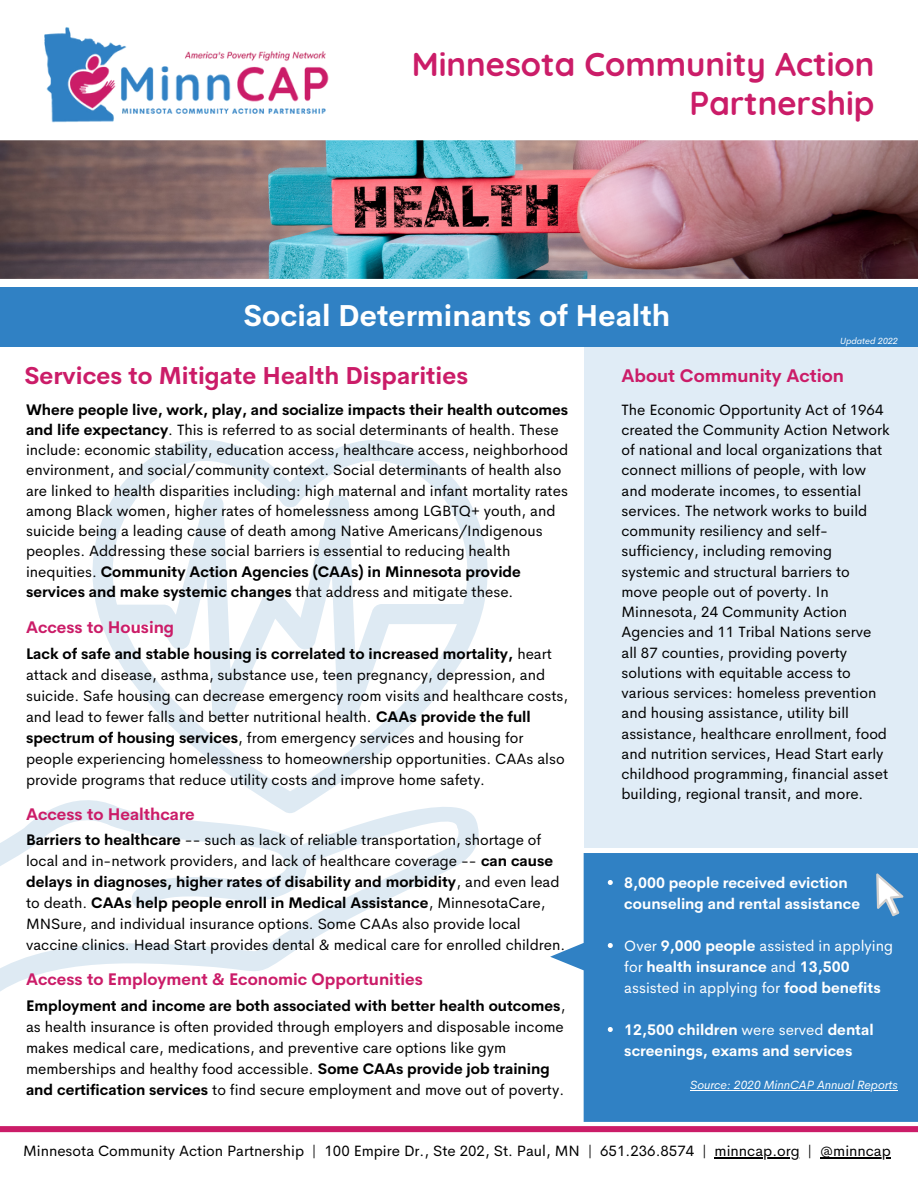
<style>
.page{position:relative;width:918px;height:1188px;background:#fff}
.page>*{position:absolute;margin:0;border:0;box-sizing:border-box;transform-origin:0 0}
.t1{font:700 33px/38.2px "Quicksand";color:#cb1c68;text-align:right}
.t2{font:700 29.7px "Cerebri Sans";color:#fff}
.t3{font:700 24px "Cerebri Sans";color:#cb1c68}
.t4{font:700 18px "Cerebri Sans";color:#cb1c68}
.t5{font:700 16.5px "Cerebri Sans";color:#cb1c68}
.t6{font:15px/20.2px "Cerebri Sans";color:#000}
.t7{font:700 15px/21px "Cerebri Sans";color:#fff}
.t8{font:15px/21px "Cerebri Sans";color:#fff}
.t9{font:700 15px "Cerebri Sans";color:#000}
.t10{font:italic 12px "Cerebri Sans";color:#fff}
.t11{font:italic 9px "Cerebri Sans";color:#fff}
.s1{font-weight:700}
.s2{font-weight:400}
</style>
<div class="page">
<div style="left:584px;top:347px;width:334px;height:501px;background:#e0ecf6"></div>
<img style="left:0;top:140px;width:918px;height:139px">
<svg style="left:92px;top:440px;width:396px;height:360px"></svg>
<svg style="left:99px;top:495px;width:381px;height:229px"></svg>
<svg style="left:0;top:800px;width:479px;height:192px"></svg>
<svg style="left:0;top:1126px;width:918px;height:6px;background:#cb206a"></svg>
<div style="left:0;top:287px;width:918px;height:60px;background:#3081c4"></div>
<svg style="left:550px;top:853px;width:368px;height:269px;background:#418bc9"></svg>
<svg style="left:876px;top:873px;width:27px;height:43px"></svg>
<img style="left:44px;top:27px;width:285px;height:96px">
<hr style="left:715px;top:1157px;width:85px;height:1px;background:#000">
<hr style="left:820px;top:1157px;width:71px;height:1px;background:#000">
<svg style="left:608px;top:880px;width:5px;height:5px"></svg>
<svg style="left:608px;top:943px;width:5px;height:5px"></svg>
<svg style="left:608px;top:1027px;width:5px;height:5px"></svg>
<hr style="left:690px;top:1090px;width:208px;height:1px;background:#fff">
<p class="t1" style="left:412px;top:45px;width:464px">Minnesota Community Action<br>Partnership</p>
<p class="t2" style="left:243px;top:296px;width:428px">Social Determinants of Health</p>
<p class="t11" style="left:840px;top:335px;width:59px">Updated 2022</p>
<p class="t3" style="left:24px;top:360px;width:445px">Services to Mitigate Health Disparities</p>
<p class="t4" style="left:622px;top:364px;width:224px">About Community Action</p>
<p class="t6" style="left:26px;top:399px;width:544px"><span class="s1">Where people live, work, play, and socialize impacts their health outcomes and life expectancy</span>. This is referred to as social determinants of health. These include: economic stability, education access, healthcare access, neighborhood environment, and social/community context. Social determinants of health also are linked to health disparities including: high maternal and infant mortality rates among Black women, higher rates of homelessness among LGBTQ+ youth, and suicide being a leading cause of death among Native Americans/Indigenous peoples. Addressing these social barriers is essential to reducing health inequities. <span class="s1">Community Action Agencies (CAAs) in Minnesota provide</span></p>
<p class="t9" style="left:26px;top:582px;width:489px">services and make systemic changes <span class="s2">that address and mitigate these.</span></p>
<p class="t5" style="left:26px;top:617px;width:150px">Access to Housing</p>
<p class="t6" style="left:26px;top:643px;width:544px;line-height:21px"><span class="s1">Lack of safe and stable housing is correlated to increased mortality,</span> heart attack and disease, asthma, substance use, teen pregnancy, depression, and suicide. Safe housing can decrease emergency room visits and healthcare costs, and lead to fewer falls and better nutritional health. <span class="s1">CAAs provide the full spectrum of housing services</span>, from emergency services and housing for people experiencing homelessness to homeownership opportunities. CAAs also provide programs that reduce utility costs and improve home safety.</p>
<p class="t5" style="left:26px;top:803px;width:170px">Access to Healthcare</p>
<p class="t6" style="left:26px;top:830px;width:541px;line-height:21px"><span class="s1">Barriers to healthcare</span> -- such as lack of reliable transportation, shortage of local and in-network providers, and lack of healthcare coverage -- <span class="s1">can cause delays in diagnoses, higher rates of disability and morbidity</span>, and even lead to death. <span class="s1">CAAs help people enroll in Medical Assistance</span>, MinnesotaCare, MNSure, and individual insurance options. Some CAAs also provide local vaccine clinics. Head Start provides dental &amp; medical care for enrolled children.</p>
<p class="t5" style="left:26px;top:969px;width:398px">Access to Employment &amp; Economic Opportunities</p>
<p class="t6" style="left:26px;top:995px;width:541px;line-height:21px"><span class="s1">Employment and income are both associated with better health outcomes</span>, as health insurance is often provided through employers and disposable income makes medical care, medications, and preventive care options like gym memberships and healthy food accessible. <span class="s1">Some CAAs provide job training and certification services</span> to find secure employment and move out of poverty.</p>
<p class="t6" style="left:622px;top:399px;width:270px">The Economic Opportunity Act of 1964 created the Community Action Network of national and local organizations that connect millions of people, with low and moderate incomes, to essential services. The network works to build community resiliency and self&shy;sufficiency, including removing systemic and structural barriers to move people out of poverty. In Minnesota, 24 Community Action Agencies and 11 Tribal Nations serve all 87 counties, providing poverty solutions with equitable access to various services: homeless prevention and housing assistance, utility bill assistance, healthcare enrollment, food and nutrition services, Head Start early childhood programming, financial asset building, regional transit, and more.</p>
<p class="t7" style="left:624px;top:872px;width:237px">8,000 people received eviction counseling and rental assistance</p>
<p class="t8" style="left:624px;top:935px;width:270px">Over <span class="s1">9,000 people</span> assisted in applying for <span class="s1">health insurance</span> and <span class="s1">13,500 </span>assisted in applying for <span class="s1">food benefits</span></p>
<p class="t7" style="left:624px;top:1019px;width:251px">12,500 children <span class="s2">were served</span> dental screenings, exams and services</p>
<p class="t10" style="left:690px;top:1077px;width:209px">Source: 2020 MinnCAP Annual Reports</p>
<p class="t6" style="left:23px;top:1141px;width:869px">Minnesota Community Action Partnership | 100 Empire Dr., Ste 202, St. Paul, MN | 651.236.8574 | minncap.org | @minncap</p>
</div>
